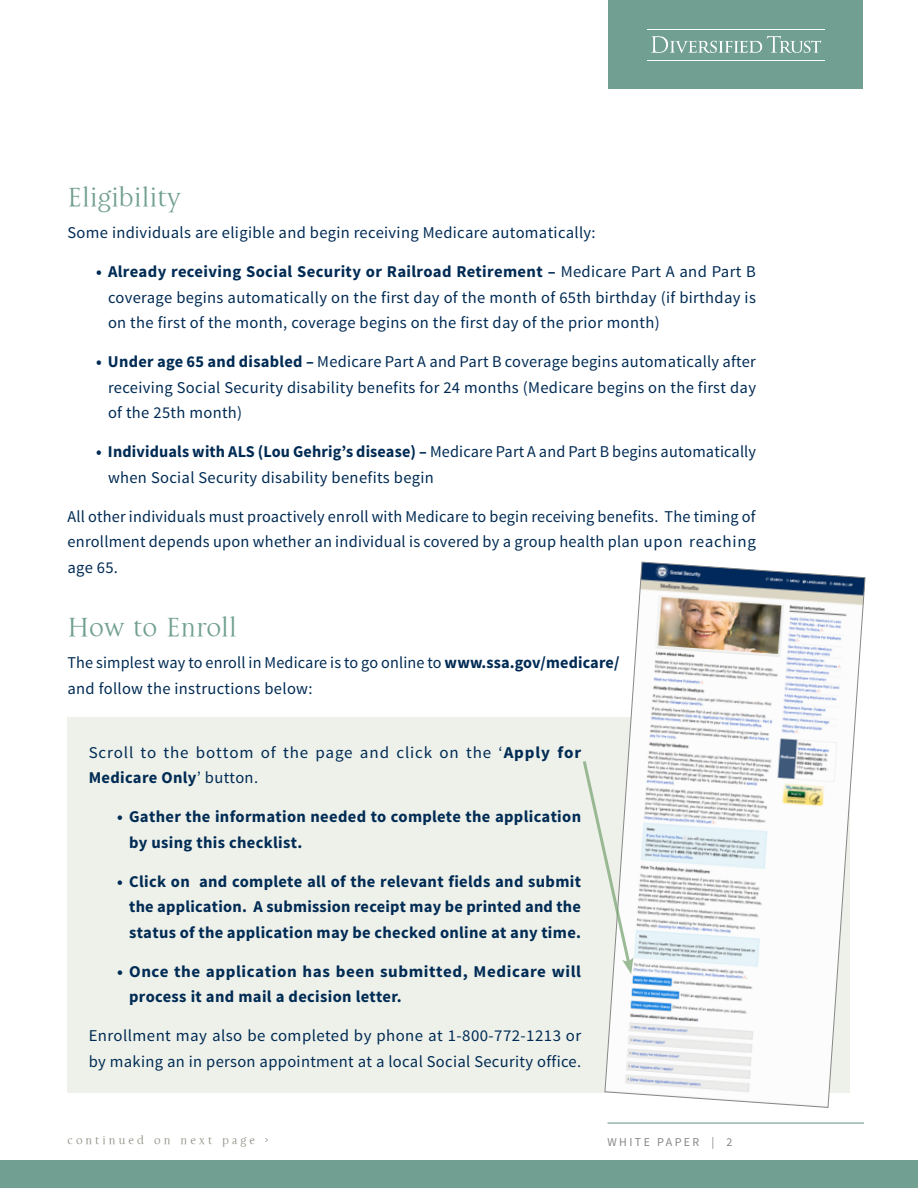
<style>
.page{position:relative;width:918px;height:1188px;background:#fff}
.page>*{position:absolute;margin:0;border:0;box-sizing:border-box;transform-origin:0 0}
.t1{font:27px "La Gioconda OSTT";color:#719f92}
.t2{font:16.5px/25.5px "Source Sans Pro";letter-spacing:.02em;color:#002b54;text-align:justify}
.t3{font:700 16.5px/25.5px "Source Sans Pro";letter-spacing:.02em;color:#002b54}
.t4{font:16.5px/25.5px "Source Sans Pro";letter-spacing:.05em;color:#002b54}
.t5{font:12px "La Gioconda OSTT";letter-spacing:.25em;color:#8a8d81}
.t6{font:12px "Source Sans Pro";letter-spacing:.2em;color:#878787}
.s1{font-weight:700}
</style>
<div class="page">
<div style="left:0;top:1161px;width:918px;height:27px;background:#719f92"></div>
<div style="left:608px;top:0;width:255px;height:89px;background:#719f92"></div>
<svg style="left:651px;top:36px;width:170px;height:17px"></svg>
<hr style="left:647px;top:60px;width:178px;height:1px;background:#fff">
<hr style="left:647px;top:29px;width:178px;height:1px;background:#fff">
<hr style="left:608px;top:1122px;width:256px;height:2px;background:#719f92">
<div style="left:68px;top:717px;width:782px;height:376px;background:#eef1ea"></div>
<svg style="left:605px;top:562px;width:260px;height:546px"></svg>
<svg style="left:583px;top:758px;width:50px;height:216px"></svg>
<h1 class="t1" style="left:68px;top:181px;width:115px">Eligibility</h1>
<p class="t2" style="left:68px;top:220px;width:530px">Some individuals are eligible and begin receiving Medicare automatically:</p>
<p class="t2" style="left:108px;top:259px;width:649px;text-indent:-12px"><span class="s1">• Already receiving Social Security or Railroad Retirement –</span> Medicare Part A and Part B coverage begins automatically on the first day of the month of 65th birthday (if birthday is on the first of the month, coverage begins on the first day of the prior month)</p>
<p class="t2" style="left:108px;top:349px;width:650px;text-indent:-12px"><span class="s1">• Under age 65 and disabled –</span> Medicare Part A and Part B coverage begins automatically after receiving Social Security disability benefits for 24 months (Medicare begins on the first day of the 25th month)</p>
<p class="t2" style="left:108px;top:439px;width:650px;text-indent:-12px"><span class="s1">• Individuals with ALS (Lou Gehrig’s disease) –</span> Medicare Part A and Part B begins automatically when Social Security disability benefits begin</p>
<p class="t2" style="left:68px;top:504px;width:690px">All other individuals must proactively enroll with Medicare to begin receiving benefits. The timing of enrollment depends upon whether an individual is covered by a group health plan upon reaching age 65.</p>
<h1 class="t1" style="left:68px;top:611px;width:171px">How to Enroll</h1>
<p class="t2" style="left:68px;top:650px;width:553px">The simplest way to enroll in Medicare is to go online to <span class="s1">www.ssa.gov/medicare/ </span>and follow the instructions below:</p>
<p class="t4" style="left:89px;top:740px;width:494px">Scroll to the bottom of the page and click on the ‘<span class="s1">Apply for<br>Medicare Only</span>’ button.</p>
<p class="t3" style="left:129px;top:804px;width:453px;text-indent:-12px">• Gather the information needed to complete the application by using this checklist.</p>
<p class="t3" style="left:129px;top:869px;width:453px;text-align:justify;text-indent:-12px">• Click on and complete all of the relevant fields and submit the application. A submission receipt may be printed and the status of the application may be checked online at any time.</p>
<p class="t3" style="left:129px;top:959px;width:453px;text-indent:-12px">• Once the application has been submitted, Medicare will process it and mail a decision letter.</p>
<p class="t2" style="left:89px;top:1023px;width:494px">Enrollment may also be completed by phone at 1-800-772-1213 or by making an in person appointment at a local Social Security office.</p>
<p class="t5" style="left:68px;top:1133px;width:202px">continued on next page &gt;</p>
<p class="t6" style="left:608px;top:1135px;width:126px">WHITE PAPER | 2</p>
</div>
